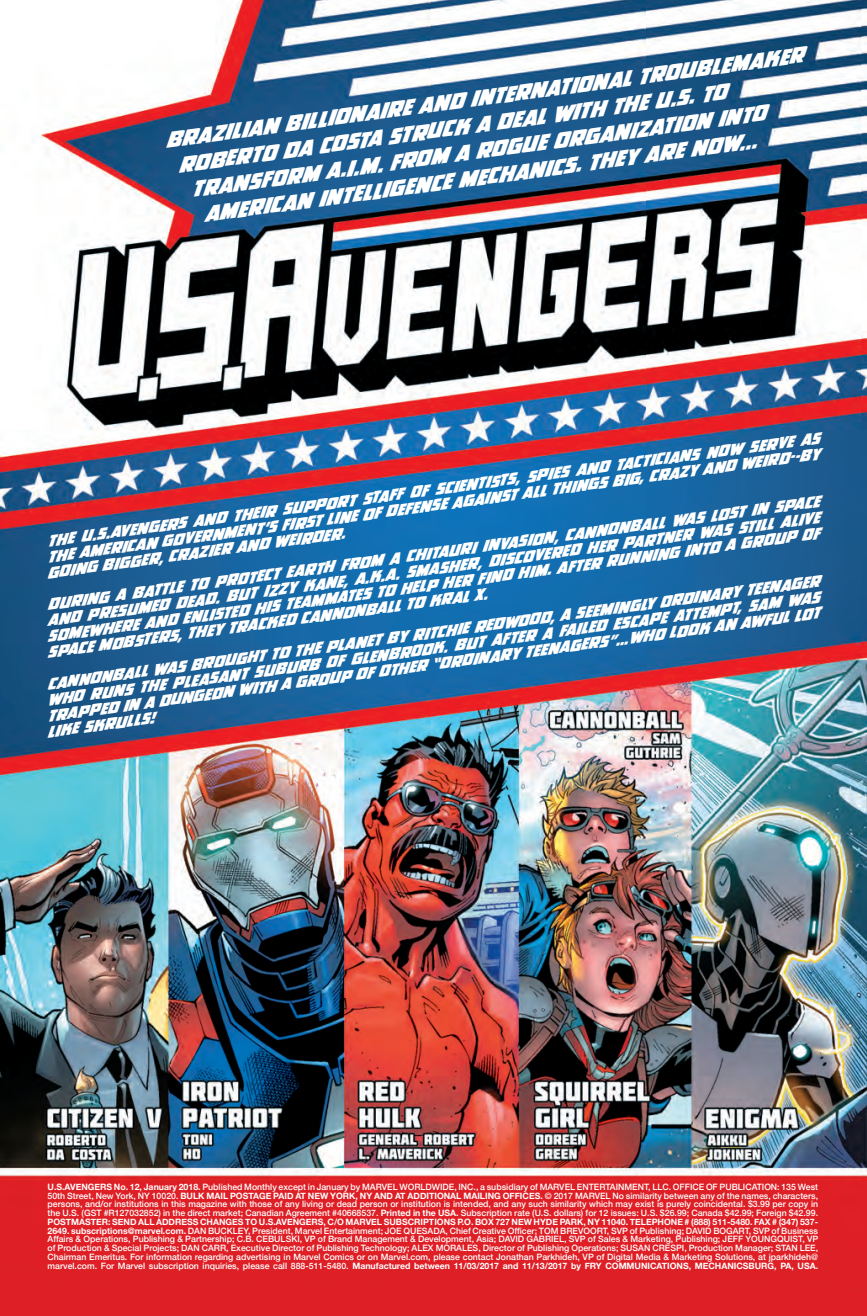
<style>
.page{position:relative;width:867px;height:1316px;background:#fff}
.page>*{position:absolute;margin:0;border:0;box-sizing:border-box;transform-origin:0 0}
.t1{font:italic 19.25px "CC Drop Case Solid";color:#fff}
.t2{font:italic 14px/15.8px "CC Drop Case Solid";color:#fff}
.t3{font:500 8.75px/8.8px "Helvetica Neue";color:#fff;text-align:justify}
.s1{font-weight:700}
</style>
<div class="page">
<img style="left:0;top:0;width:866px;height:1315px">
<h1 class="t1" style="left:163px;top:133px;width:645px;rotate:-8deg">BRAZILIAN BILLIONAIRE AND INTERNATIONAL TROUBLEMAKER</h1>
<h1 class="t1" style="left:176px;top:158px;width:554px;rotate:-8deg">ROBERTO DA COSTA STRUCK A DEAL WITH THE U.S. TO</h1>
<h1 class="t1" style="left:189px;top:182px;width:581px;rotate:-8deg">TRANSFORM A.I.M. FROM A ROGUE ORGANIZATION INTO</h1>
<h1 class="t1" style="left:202px;top:207px;width:558px;rotate:-8deg">AMERICAN INTELLIGENCE MECHANICS. THEY ARE NOW...</h1>
<h2 class="t2" style="left:44px;top:537px;width:782px;rotate:-8deg">THE U.S.AVENGERS AND THEIR SUPPORT STAFF OF SCIENTISTS, SPIES AND TACTICIANS NOW SERVE AS<br>THE AMERICAN GOVERNMENT’S FIRST LINE OF DEFENSE AGAINST ALL THINGS BIG, CRAZY AND WEIRD--BY</h2>
<h2 class="t2" style="left:46px;top:600px;width:780px;rotate:-8deg">DURING A BATTLE TO PROTECT EARTH FROM A CHITAURI INVASION, CANNONBALL WAS LOST IN SPACE</h2>
<h2 class="t2" style="left:46px;top:616px;width:780px;rotate:-8deg">AND PRESUMED DEAD. BUT IZZY KANE, A.K.A. SMASHER, DISCOVERED HER PARTNER WAS STILL ALIVE</h2>
<h2 class="t2" style="left:46px;top:632px;width:780px;rotate:-8deg">SOMEWHERE AND ENLISTED HIS TEAMMATES TO HELP HER FIND HIM. AFTER RUNNING INTO A GROUP OF</h2>
<h2 class="t2" style="left:46px;top:567px;width:302px;rotate:-8deg">GOING BIGGER, CRAZIER AND WEIRDER.</h2>
<p class="t2" style="left:41px;top:680px;width:785px;text-align:center;rotate:-8deg">CANNONBALL WAS BROUGHT TO THE PLANET BY RITCHIE REDWOOD, A SEEMINGLY ORDINARY TEENAGER<br>WHO RUNS THE PLEASANT SUBURB OF GLENBROOK. BUT AFTER A FAILED ESCAPE ATTEMPT, SAM WAS<br>TRAPPED IN A DUNGEON WITH A GROUP OF OTHER “ORDINARY TEENAGERS”…WHO LOOK AN AWFUL LOT</p>
<h2 class="t2" style="left:46px;top:647px;width:445px;rotate:-8deg">SPACE MOBSTERS, THEY TRACKED CANNONBALL TO KRAL X.</h2>
<h2 class="t2" style="left:46px;top:725px;width:110px;rotate:-8deg">LIKE SKRULLS!</h2>
<p class="t3" style="left:48px;top:1181px;width:772px"><span class="s1">U.S.AVENGERS No. 12, January 2018.</span> Published Monthly except in January by MARVEL WORLDWIDE, INC., a subsidiary of MARVEL ENTERTAINMENT, LLC. OFFICE OF PUBLICATION: 135 West 50th Street, New York, NY 10020. <span class="s1">BULK MAIL POSTAGE PAID AT NEW YORK, NY AND AT ADDITIONAL MAILING OFFICES.</span> © 2017 MARVEL No similarity between any of the names, characters, persons, and/or institutions in this magazine with those of any living or dead person or institution is intended, and any such similarity which may exist is purely coincidental. $3.99 per copy in the U.S. (GST #R127032852) in the direct market; Canadian Agreement #40668537. <span class="s1">Printed in the USA.</span> Subscription rate (U.S. dollars) for 12 issues: U.S. $26.99; Canada $42.99; Foreign $42.99.<br><span class="s1">POSTMASTER: SEND ALL ADDRESS CHANGES TO U.S.AVENGERS, C/O MARVEL SUBSCRIPTIONS P.O. BOX 727 NEW HYDE PARK, NY 11040. TELEPHONE # (888) 511-5480. FAX # (347) 537- 2649. subscriptions@marvel.com.</span> DAN BUCKLEY, President, Marvel Entertainment; JOE QUESADA, Chief Creative Officer; TOM BREVOORT, SVP of Publishing; DAVID BOGART, SVP of Business Affairs &amp; Operations, Publishing &amp; Partnership; C.B. CEBULSKI, VP of Brand Management &amp; Development, Asia; DAVID GABRIEL, SVP of Sales &amp; Marketing, Publishing; JEFF YOUNGQUIST, VP of Production &amp; Special Projects; DAN CARR, Executive Director of Publishing Technology; ALEX MORALES, Director of Publishing Operations; SUSAN CRESPI, Production Manager; STAN LEE, Chairman Emeritus. For information regarding advertising in Marvel Comics or on Marvel.com, please contact Jonathan Parkhideh, VP of Digital Media &amp; Marketing Solutions, at jparkhideh@ marvel.com. For Marvel subscription inquiries, please call 888-511-5480. <span class="s1">Manufactured between 11/03/2017 and 11/13/2017 by FRY COMMUNICATIONS, MECHANICSBURG, PA, USA.</span></p>
</div>
